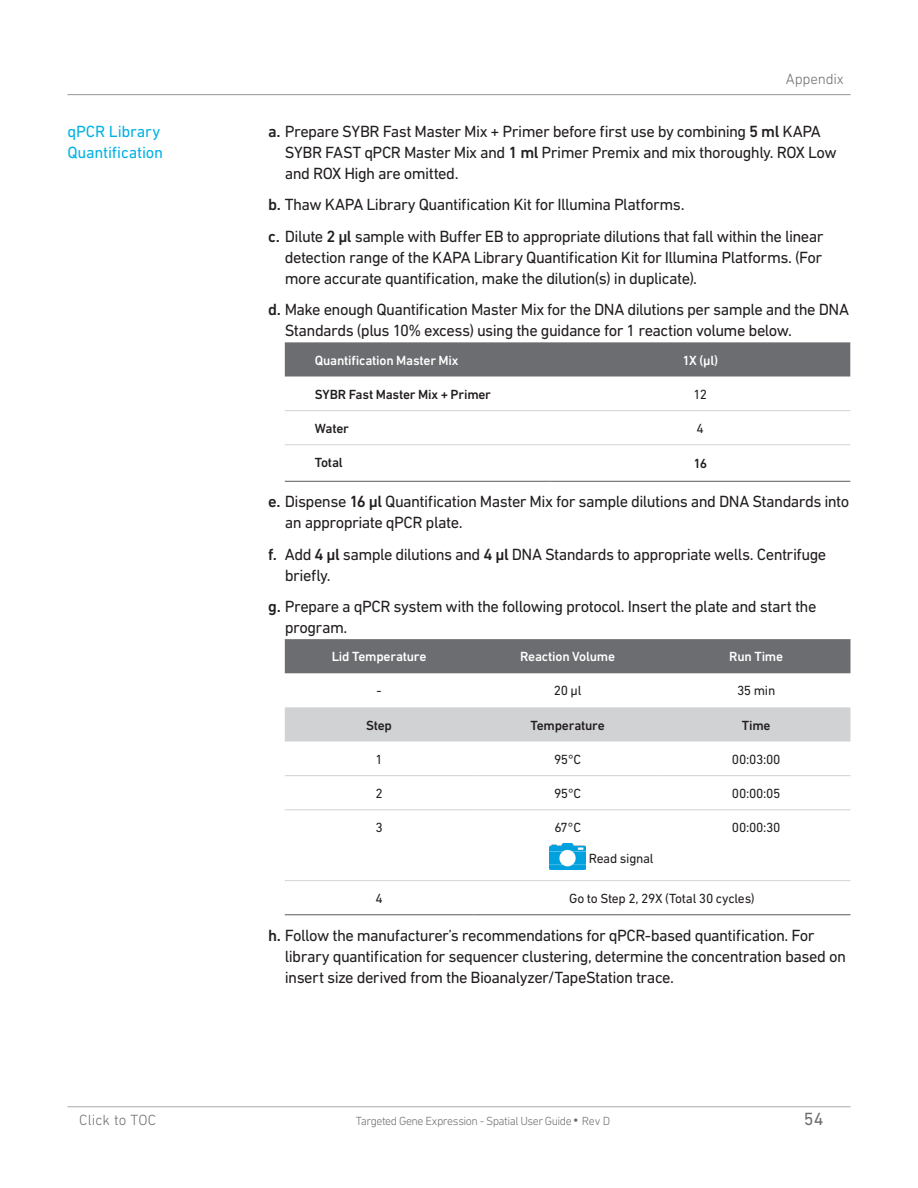
<style>
.page{position:relative;width:918px;height:1188px;background:#fff}
.page>*{position:absolute;margin:0;border:0;box-sizing:border-box;transform-origin:0 0}
.t1{font:18px "DIN Next LT Pro";color:#6c6d70}
.t2{font:16.5px/21px "DIN Next LT Pro";letter-spacing:-.035em;color:#231f20}
.Sub_Section_Header{font:16.5px/21px "DIN Next LT Pro";letter-spacing:-.015em;color:#00b1e5}
.Eyebrow{font:300 15px "DIN Next LT Pro";color:#6c6d70}
.Table_1_Body{font:13.5px "DIN Next LT Pro";letter-spacing:-.02em;color:#231f20}
.Table_1_Header{font:500 13.5px "DIN Next LT Pro";letter-spacing:-.015em;color:#fff}
.Table_1_Body-2{font:500 13.5px "DIN Next LT Pro";letter-spacing:-.015em;color:#231f20}
.t3{font:300 12px "DIN Next LT Pro";letter-spacing:-.04em;color:#6c6d70}
.s1{font-weight:500}
.s2{font-family:"Arial";font-weight:400;font-size:13.5px}
</style>
<div class="page">
<hr style="left:68px;top:1106px;width:782px;height:1px;background:#a8a9ad">
<div style="left:285px;top:342px;width:565px;height:34px;background:#6c6d70"></div>
<hr style="left:285px;top:410px;width:265px;height:1px;background:#d1d2d4">
<hr style="left:550px;top:410px;width:300px;height:1px;background:#d1d2d4">
<hr style="left:285px;top:444px;width:265px;height:1px;background:#d1d2d4">
<hr style="left:550px;top:444px;width:300px;height:1px;background:#d1d2d4">
<hr style="left:285px;top:481px;width:265px;height:1px;background:#57585a">
<hr style="left:550px;top:481px;width:300px;height:1px;background:#57585a">
<div style="left:285px;top:639px;width:565px;height:34px;background:#6c6d70"></div>
<div style="left:285px;top:707px;width:565px;height:35px;background:#d1d2d4"></div>
<hr style="left:285px;top:775px;width:188px;height:1px;background:#d1d2d4">
<hr style="left:473px;top:775px;width:189px;height:1px;background:#d1d2d4">
<hr style="left:662px;top:775px;width:188px;height:1px;background:#d1d2d4">
<hr style="left:285px;top:810px;width:188px;height:1px;background:#d1d2d4">
<hr style="left:473px;top:810px;width:189px;height:1px;background:#d1d2d4">
<hr style="left:662px;top:810px;width:188px;height:1px;background:#d1d2d4">
<hr style="left:285px;top:880px;width:188px;height:1px;background:#d1d2d4">
<hr style="left:473px;top:880px;width:189px;height:1px;background:#d1d2d4">
<hr style="left:662px;top:880px;width:188px;height:1px;background:#d1d2d4">
<hr style="left:285px;top:914px;width:188px;height:1px;background:#57585a">
<hr style="left:473px;top:914px;width:189px;height:1px;background:#57585a">
<hr style="left:662px;top:914px;width:188px;height:1px;background:#57585a">
<hr style="left:68px;top:94px;width:782px;height:1px;background:#939598">
<img style="left:549px;top:844px;width:36px;height:26px">
<p class="Sub_Section_Header" style="left:68px;top:121px;width:97px">qPCR Library<br>Quantification</p>
<p class="Eyebrow" style="left:786px;top:71px;width:59px">Appendix</p>
<p class="t2" style="left:285px;top:121px;width:553px;text-indent:-16px"><span class="s1">a.</span> Prepare SYBR Fast Master Mix + Primer before first use by combining <span class="s1">5 ml</span> KAPA<br>SYBR FAST qPCR Master Mix and <span class="s1">1 ml</span> Primer Premix and mix thoroughly. ROX Low and ROX High are omitted.</p>
<p class="t2" style="left:268px;top:194px;width:418px"><span class="s1">b.</span> Thaw KAPA Library Quantification Kit for Illumina Platforms.</p>
<p class="t2" style="left:285px;top:226px;width:540px;text-align:justify;text-indent:-16px"><span class="s1">c.</span> Dilute <span class="s1">2 µl</span> sample with Buffer EB to appropriate dilutions that fall within the linear detection range of the KAPA Library Quantification Kit for Illumina Platforms. (For more accurate quantification, make the dilution(s) in duplicate).</p>
<p class="t2" style="left:285px;top:299px;width:566px;text-indent:-16px"><span class="s1">d.</span> Make enough Quantification Master Mix for the DNA dilutions per sample and the DNA<br>Standards (plus 10% excess) using the guidance for 1 reaction volume below.</p>
<p class="Table_1_Header" style="left:315px;top:352px;width:145px">Quantification Master Mix</p>
<p class="Table_1_Header" style="left:683px;top:352px;width:37px">1X (µl)</p>
<p class="Table_1_Body-2" style="left:315px;top:386px;width:178px">SYBR Fast Master Mix + Primer</p>
<p class="Table_1_Body" style="left:694px;top:386px;width:15px">12</p>
<p class="Table_1_Body-2" style="left:315px;top:420px;width:36px">Water</p>
<p class="Table_1_Body" style="left:697px;top:420px;width:9px">4</p>
<p class="Table_1_Body-2" style="left:315px;top:454px;width:29px">Total</p>
<p class="Table_1_Body-2" style="left:693px;top:456px;width:15px">16</p>
<p class="t2" style="left:285px;top:491px;width:566px;text-indent:-16px"><span class="s1">e.</span> Dispense <span class="s1">16 μl</span> Quantification Master Mix for sample dilutions and DNA Standards into an appropriate qPCR plate.</p>
<p class="t2" style="left:285px;top:543px;width:543px;text-indent:-16px"><span class="s1">f.</span> Add <span class="s1">4 μl</span> sample dilutions and <span class="s1">4 μl</span> DNA Standards to appropriate wells. Centrifuge briefly.</p>
<p class="t2" style="left:285px;top:596px;width:533px;text-indent:-16px"><span class="s1">g.</span> Prepare a qPCR system with the following protocol. Insert the plate and start the program.</p>
<p class="Table_1_Header" style="left:332px;top:649px;width:96px">Lid Temperature</p>
<p class="Table_1_Header" style="left:520px;top:649px;width:96px">Reaction Volume</p>
<p class="Table_1_Header" style="left:729px;top:649px;width:55px">Run Time</p>
<p class="Table_1_Body" style="left:377px;top:683px;width:7px">-</p>
<p class="Table_1_Body" style="left:554px;top:683px;width:29px">20 µl</p>
<p class="Table_1_Body" style="left:737px;top:683px;width:40px">35 min</p>
<p class="Table_1_Body-2" style="left:366px;top:717px;width:27px">Step</p>
<p class="Table_1_Body-2" style="left:530px;top:717px;width:76px">Temperature</p>
<p class="Table_1_Body-2" style="left:742px;top:717px;width:30px">Time</p>
<p class="Table_1_Body" style="left:375px;top:751px;width:9px">1</p>
<p class="Table_1_Body" style="left:554px;top:751px;width:29px">95°C</p>
<p class="Table_1_Body" style="left:732px;top:751px;width:50px">00:03:00</p>
<p class="Table_1_Body" style="left:375px;top:785px;width:9px">2</p>
<p class="Table_1_Body" style="left:554px;top:785px;width:29px">95°C</p>
<p class="Table_1_Body" style="left:732px;top:785px;width:50px">00:00:05</p>
<p class="Table_1_Body" style="left:375px;top:820px;width:9px">3</p>
<p class="Table_1_Body" style="left:554px;top:820px;width:28px">67°C</p>
<p class="Table_1_Body" style="left:732px;top:820px;width:50px">00:00:30</p>
<p class="Table_1_Body" style="left:589px;top:850px;width:66px">Read signal</p>
<p class="Table_1_Body" style="left:375px;top:890px;width:9px">4</p>
<p class="Table_1_Body" style="left:569px;top:890px;width:187px">Go to Step 2, 29X (Total 30 cycles)</p>
<p class="t2" style="left:285px;top:924px;width:563px;text-indent:-16px"><span class="s1">h.</span> Follow the manufacturer’s recommendations for qPCR-based quantification. For library quantification for sequencer clustering, determine the concentration based on insert size derived from the Bioanalyzer/TapeStation trace.</p>
<p class="Eyebrow" style="left:79px;top:1111px;width:79px">Click to TOC</p>
<p class="t3" style="left:356px;top:1114px;width:256px">Targeted Gene Expression - Spatial User Guide <span class="s2">•</span> Rev D</p>
<p class="t1" style="left:804px;top:1108px;width:21px">54</p>
</div>
